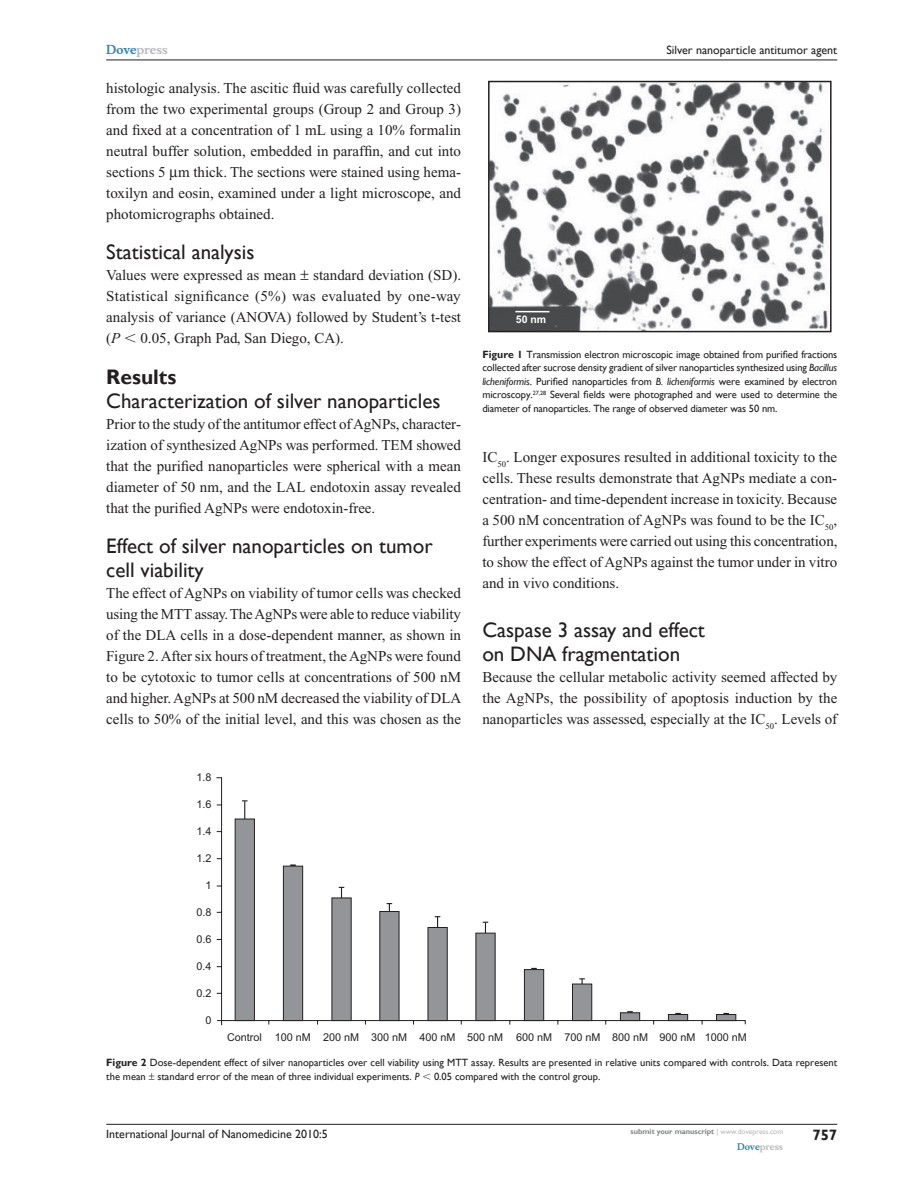
<style>
.page{position:relative;width:918px;height:1188px;background:#fff}
.page>*{position:absolute;margin:0;border:0;box-sizing:border-box;transform-origin:0 0}
.t1{font:21px/24px "Gill Sans";color:#231f20}
.t2{font:700 21px "Gill Sans";color:#231f20}
.t3{font:15px/21px "Times New Roman";color:#231f20;text-align:justify}
.t4{font:700 15px "Gill Sans";color:#231f20}
.t5{font:12px "Gill Sans";color:#231f20}
.t6{font:700 12px "Musee";color:#b8b9bc}
.t7{font:10.8px "Arial";color:#231f20}
.t8{font:10.5px/13.5px "Gill Sans";color:#231f20;text-align:justify}
.t9{font:700 10.5px "Arial";color:#fff}
.t10{font:700 9px "Musee";color:#b8b9bc}
.t11{font:700 7.5px "Gill Sans";color:#808285}
.s1{color:#3485ae}
.s2{font-style:italic}
.s3{font-family:"Mathematical Pi One"}
.s4{font-weight:700}
.s5{font-weight:400;color:#b8b9bc}
</style>
<div class="page">
<hr style="left:106px;top:1124px;width:731px;height:1px;background:#231f20">
<hr style="left:106px;top:60px;width:731px;height:1px;background:#231f20">
<img style="left:491px;top:84px;width:338px;height:245px">
<div style="left:488px;top:81px;width:344px;height:251px;border:2px solid #231f20"></div>
<hr style="left:515px;top:311px;width:34px;height:1px;background:#fff">
<svg style="left:216px;top:777px;width:530px;height:249px"></svg>
<div style="left:668px;top:1014px;width:20px;height:7px;background:#939598;border:1px solid #231f20"></div>
<div style="left:620px;top:1012px;width:20px;height:9px;background:#939598;border:1px solid #231f20"></div>
<svg style="left:627px;top:1011px;width:6px;height:2px"></svg>
<div style="left:572px;top:984px;width:20px;height:37px;background:#939598;border:1px solid #231f20"></div>
<div style="left:716px;top:1014px;width:20px;height:7px;background:#939598;border:1px solid #231f20"></div>
<svg style="left:579px;top:978px;width:6px;height:6px"></svg>
<div style="left:476px;top:933px;width:20px;height:88px;background:#939598"></div>
<svg style="left:483px;top:922px;width:5px;height:11px"></svg>
<div style="left:428px;top:927px;width:20px;height:94px;background:#939598;border:1px solid #231f20"></div>
<svg style="left:435px;top:916px;width:5px;height:11px"></svg>
<div style="left:379px;top:911px;width:20px;height:110px;background:#939598;border:1px solid #231f20"></div>
<svg style="left:387px;top:903px;width:5px;height:8px"></svg>
<div style="left:332px;top:898px;width:20px;height:123px;background:#939598"></div>
<svg style="left:339px;top:887px;width:5px;height:11px"></svg>
<div style="left:235px;top:819px;width:20px;height:202px;background:#939598;border:1px solid #231f20"></div>
<svg style="left:242px;top:800px;width:6px;height:19px"></svg>
<div style="left:283px;top:866px;width:20px;height:155px;background:#939598;border:1px solid #231f20"></div>
<svg style="left:290px;top:864px;width:6px;height:2px"></svg>
<div style="left:524px;top:969px;width:20px;height:52px;background:#939598;border:1px solid #231f20"></div>
<p class="t6" style="left:106px;top:43px;width:63px"><span class="s1">Dove</span>press</p>
<p class="t3" style="left:106px;top:77px;width:356px">histologic analysis. The ascitic fluid was carefully collected from the two experimental groups (Group 2 and Group 3) and fixed at a concentration of 1 mL using a 10% formalin neutral buffer solution, embedded in paraffin, and cut into sections 5 m thick. The sections were stained using hema&shy;toxilyn and eosin, examined under a light microscope, and photomicrographs obtained.</p>
<h1 class="t1" style="left:106px;top:240px;width:150px">Statistical analysis</h1>
<p class="t3" style="left:106px;top:265px;width:356px">Values were expressed as mean standard deviation (SD).<br>Statistical significance (5%) was evaluated by one-way analysis of variance (ANOVA) followed by Student’s t-test (<span class="s2">P</span> <span class="s3">,</span> 0.05, Graph Pad, San Diego, CA).</p>
<h1 class="t2" style="left:106px;top:364px;width:72px">Results</h1>
<h1 class="t1" style="left:106px;top:389px;width:336px">Characterization of silver nanoparticles</h1>
<p class="t3" style="left:106px;top:413px;width:356px">Prior to the study of the antitumor effect of AgNPs, character&shy;ization of synthesized AgNPs was performed. TEM showed that the purified nanoparticles were spherical with a mean diameter of 50 nm, and the LAL endotoxin assay revealed that the purified AgNPs were endotoxin-free.</p>
<h1 class="t1" style="left:106px;top:534px;width:328px">Effect of silver nanoparticles on tumor cell viability</h1>
<p class="t3" style="left:106px;top:583px;width:357px">The effect of AgNPs on viability of tumor cells was checked using the MTT assay. The AgNPs were able to reduce viability of the DLA cells in a dose-dependent manner, as shown in Figure 2. After six hours of treatment, the AgNPs were found to be cytotoxic to tumor cells at concentrations of 500 nM and higher. AgNPs at 500 nM decreased the viability of DLA cells to 50% of the initial level, and this was chosen as the</p>
<p class="t7" style="left:197px;top:771px;width:17px">1.8</p>
<p class="t7" style="left:197px;top:798px;width:17px">1.6</p>
<p class="t7" style="left:197px;top:825px;width:17px">1.4</p>
<p class="t7" style="left:197px;top:852px;width:17px">1.2</p>
<p class="t7" style="left:206px;top:879px;width:8px">1</p>
<p class="t7" style="left:197px;top:906px;width:17px">0.8</p>
<p class="t7" style="left:197px;top:933px;width:17px">0.6</p>
<p class="t7" style="left:197px;top:960px;width:17px">0.4</p>
<p class="t7" style="left:197px;top:987px;width:17px">0.2</p>
<p class="t7" style="left:206px;top:1014px;width:8px">0</p>
<p class="t5" style="left:666px;top:43px;width:172px">Silver nanoparticle antitumor agent</p>
<p class="t9" style="left:516px;top:313px;width:32px">50 nm</p>
<p class="t8" style="left:482px;top:347px;width:356px"><span class="s4">Figure 1</span> Transmission electron microscopic image obtained from purified fractions collected after sucrose density gradient of silver nanoparticles synthesized using <span class="s2">Bacillus licheniformis</span>. Purified nanoparticles from <span class="s2">B. licheniformis</span> were examined by electron microscopy.<sup>27,28</sup> Several fields were photographed and were used to determine the diameter of nanoparticles. The range of observed diameter was 50 nm.</p>
<p class="t3" style="left:482px;top:446px;width:357px">IC<sub>50</sub>. Longer exposures resulted in additional toxicity to the cells. These results demonstrate that AgNPs mediate a con&shy;centration- and time-dependent increase in toxicity. Because a 500 nM concentration of AgNPs was found to be the IC<sub>50</sub>, further experiments were carried out using this concentration, to show the effect of AgNPs against the tumor under in vitro and in vivo conditions.</p>
<h1 class="t1" style="left:482px;top:618px;width:224px">Caspase 3 assay and effect on DNA fragmentation</h1>
<p class="t3" style="left:482px;top:667px;width:357px">Because the cellular metabolic activity seemed affected by the AgNPs, the possibility of apoptosis induction by the nanoparticles was assessed, especially at the IC<sub>50</sub>. Levels of</p>
<p class="t7" style="left:227px;top:1031px;width:521px">Control 100 nM 200 nM 300 nM 400 nM 500 nM 600 nM 700 nM 800 nM 900 nM 1000 nM</p>
<p class="t8" style="left:106px;top:1056px;width:732px"><span class="s4">Figure 2</span> Dose-dependent effect of silver nanoparticles over cell viability using MTT assay. Results are presented in relative units compared with controls. Data represent the mean standard error of the mean of three individual experiments. <span class="s2">P</span> <span class="s3">,</span> 0.05 compared with the control group.</p>
<p class="t5" style="left:106px;top:1127px;width:223px">International Journal of Nanomedicine 2010:5</p>
<p class="t11" style="left:631px;top:1127px;width:154px">submit your manuscript <span class="s5">| www.dovepress.com</span></p>
<p class="t10" style="left:737px;top:1141px;width:48px"><span class="s1">Dove</span>press</p>
<p class="t4" style="left:812px;top:1126px;width:26px">757</p>
</div>
